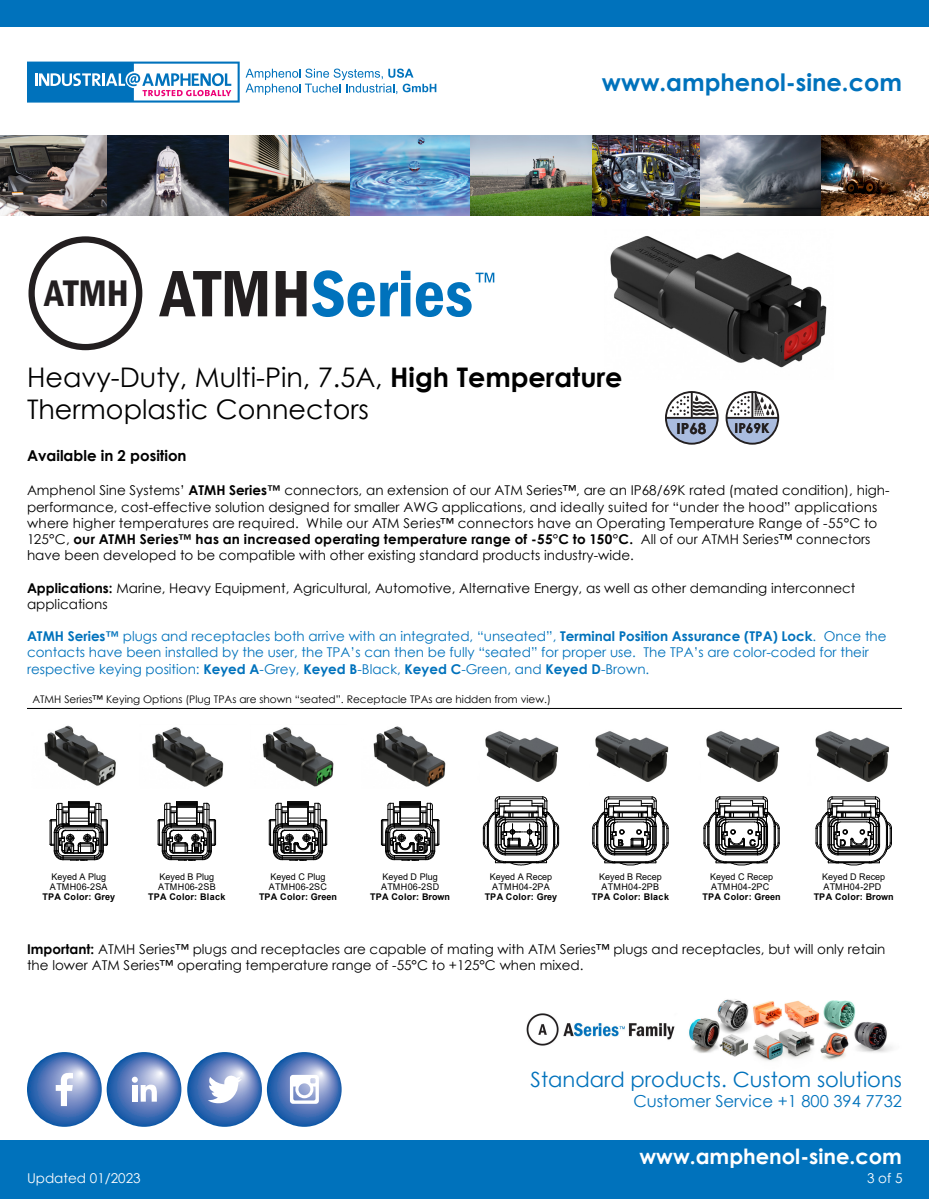
<style>
.page{position:relative;width:929px;height:1199px;background:#fff}
.page>*{position:absolute;margin:0;border:0;box-sizing:border-box;transform-origin:0 0}
.t1{font:600 condensed 38.1px "Franklin Gothic";color:#231f20}
.t2{font:27px "Century Gothic";color:#000}
.t3{font:700 24px "Century Gothic";color:#0072bc}
.t4{font:21px "Century Gothic";color:#0072bc}
.t5{font:700 21px "Century Gothic";color:#fff}
.t6{font:16.5px "Century Gothic";color:#0072bc}
.t7{font:700 15.3px "Century Gothic";color:#231f20}
.t8{font:700 15px "Century Gothic";color:#000}
.t9{font:700 13.65px "Century Gothic";color:#231f20}
.t10{font:13.5px/16.2px "Century Gothic";color:#000}
.t11{font:13.5px/16.2px "Century Gothic";color:#0072bc}
.t12{font:13.5px "Century Gothic";color:#fff}
.t13{font:10.5px "Century Gothic";color:#000}
.t14{font:9.15px/10.2px "Arial";color:#000;text-align:center}
.s1{font-weight:700}
</style>
<div class="page">
<svg style="left:27px;top:1052px;width:75px;height:75px;background:#567cbc"></svg>
<svg style="left:56px;top:1072px;width:17px;height:34px"></svg>
<svg style="left:267px;top:1052px;width:75px;height:75px;background:#527aba"></svg>
<svg style="left:290px;top:1075px;width:29px;height:29px"></svg>
<svg style="left:107px;top:1052px;width:74px;height:75px;background:#547bbb"></svg>
<svg style="left:132px;top:1077px;width:25px;height:24px"></svg>
<svg style="left:187px;top:1052px;width:75px;height:75px;background:#4e78b9"></svg>
<svg style="left:207px;top:1074px;width:35px;height:31px"></svg>
<svg style="left:27px;top:62px;width:213px;height:41px"></svg>
<svg style="left:246px;top:69px;width:190px;height:26px"></svg>
<div style="left:0;top:1140px;width:929px;height:59px;background:#0072bc"></div>
<div style="left:0;top:0;width:929px;height:27px;background:#0072bc"></div>
<img style="left:0;top:135px;width:929px;height:81px">
<svg style="left:28px;top:236px;width:114px;height:114px;background:#322e2f"></svg>
<div style="left:35px;top:243px;width:101px;height:101px;background:#fff;border-radius:50%"></div>
<svg style="left:159px;top:271px;width:108px;height:45px"></svg>
<svg style="left:276px;top:271px;width:30px;height:45px"></svg>
<svg style="left:312px;top:270px;width:98px;height:47px"></svg>
<svg style="left:416px;top:273px;width:78px;height:44px"></svg>
<svg style="left:666px;top:395px;width:51px;height:49px"></svg>
<div style="left:665px;top:391px;width:53px;height:54px;border:2px solid #231f20;border-radius:50%"></div>
<hr style="left:666px;top:417px;width:51px;height:2px;background:#231f20">
<hr style="left:691px;top:392px;width:2px;height:26px;background:#231f20">
<svg style="left:728px;top:391px;width:50px;height:53px"></svg>
<div style="left:725px;top:391px;width:54px;height:54px;border:2px solid #231f20;border-radius:50%"></div>
<hr style="left:726px;top:417px;width:52px;height:2px;background:#231f20">
<hr style="left:751px;top:392px;width:2px;height:26px;background:#231f20">
<img style="left:44px;top:725px;width:72px;height:61px">
<img style="left:152px;top:727px;width:72px;height:60px">
<img style="left:485px;top:731px;width:74px;height:51px">
<img style="left:595px;top:731px;width:74px;height:51px">
<img style="left:262px;top:727px;width:72px;height:60px">
<img style="left:373px;top:726px;width:73px;height:61px">
<img style="left:706px;top:731px;width:74px;height:51px">
<img style="left:815px;top:731px;width:75px;height:51px">
<hr style="left:27px;top:708px;width:875px;height:1px;background:#000">
<img style="left:526px;top:999px;width:366px;height:62px">
<svg style="left:269px;top:801px;width:58px;height:60px"></svg>
<svg style="left:381px;top:801px;width:59px;height:60px"></svg>
<svg style="left:158px;top:801px;width:58px;height:60px"></svg>
<svg style="left:50px;top:801px;width:58px;height:60px"></svg>
<svg style="left:592px;top:796px;width:77px;height:69px"></svg>
<svg style="left:703px;top:796px;width:77px;height:69px"></svg>
<svg style="left:815px;top:796px;width:77px;height:69px"></svg>
<svg style="left:483px;top:796px;width:76px;height:69px"></svg>
<img style="left:610px;top:236px;width:217px;height:132px">
<p class="t1" style="left:45px;top:268px;width:86px">ATMH</p>
<h3 class="t3" style="left:602px;top:64px;width:301px">www.amphenol-sine.com</h3>
<p class="t2" style="left:27px;top:358px;width:597px">Heavy-Duty, Multi-Pin, 7.5A, <span class="s1">High Temperature</span></p>
<p class="t2" style="left:27px;top:390px;width:343px">Thermoplastic Connectors</p>
<p class="t8" style="left:27px;top:444px;width:161px">Available in 2 position</p>
<p class="t10" style="left:27px;top:482px;width:864px">Amphenol Sine Systems’ <span class="s1">ATMH Series™</span> connectors, an extension of our ATM Series™, are an IP68/69K rated (mated condition), high&shy;performance, cost-effective solution designed for smaller AWG applications, and ideally suited for “under the hood” applications where higher temperatures are required. While our ATM Series™ connectors have an Operating Temperature Range of -55°C to 125°C, <span class="s1">our ATMH Series™ has an increased operating temperature range of -55°C to 150°C.</span> All of our ATMH Series™ connectors have been developed to be compatible with other existing standard products industry-wide.</p>
<p class="t10" style="left:27px;top:579px;width:830px"><span class="s1">Applications:</span> Marine, Heavy Equipment, Agricultural, Automotive, Alternative Energy, as well as other demanding interconnect applications</p>
<p class="t11" style="left:27px;top:628px;width:861px"><span class="s1">ATMH Series™</span> plugs and receptacles both arrive with an integrated, “unseated”, <span class="s1">Terminal Position Assurance (TPA) Lock</span>. Once the contacts have been installed by the user, the TPA’s can then be fully “seated” for proper use. The TPA’s are color-coded for their respective keying position: <span class="s1">Keyed A</span>-Grey, <span class="s1">Keyed B</span>-Black, <span class="s1">Keyed C</span>-Green, and <span class="s1">Keyed D</span>-Brown.</p>
<p class="t7" style="left:676px;top:417px;width:31px">IP68</p>
<p class="t9" style="left:734px;top:418px;width:37px">IP69K</p>
<p class="t13" style="left:32px;top:692px;width:520px">ATMH Series™ Keying Options (Plug TPAs are shown “seated”. Receptacle TPAs are hidden from view.)</p>
<p class="t14" style="left:259px;top:871px;width:79px">Keyed C Plug<br>ATMH06-2SC<br><span class="s1">TPA Color: Green</span></p>
<p class="t14" style="left:370px;top:871px;width:81px">Keyed D Plug<br>ATMH06-2SD<br><span class="s1">TPA Color: Brown</span></p>
<p class="t14" style="left:43px;top:871px;width:74px">Keyed A Plug<br>ATMH06-2SA<br><span class="s1">TPA Color: Grey</span></p>
<p class="t14" style="left:592px;top:871px;width:79px">Keyed B Recep<br>ATMH04-2PB<br><span class="s1">TPA Color: Black</span></p>
<p class="t14" style="left:702px;top:871px;width:79px">Keyed C Recep<br>ATMH04-2PC<br><span class="s1">TPA Color: Green</span></p>
<p class="t14" style="left:814px;top:871px;width:81px">Keyed D Recep<br>ATMH04-2PD<br><span class="s1">TPA Color: Brown</span></p>
<p class="t14" style="left:485px;top:871px;width:74px">Keyed A Recep<br>ATMH04-2PA<br><span class="s1">TPA Color: Grey</span></p>
<p class="t14" style="left:148px;top:871px;width:79px">Keyed B Plug<br>ATMH06-2SB<br><span class="s1">TPA Color: Black</span></p>
<p class="t10" style="left:27px;top:940px;width:860px"><span class="s1">Important:</span> ATMH Series™ plugs and receptacles are capable of mating with ATM Series™ plugs and receptacles, but will only retain the lower ATM Series™ operating temperature range of -55°C to +125°C when mixed.</p>
<p class="t12" style="left:27px;top:1168px;width:115px">Updated 01/2023</p>
<h3 class="t4" style="left:531px;top:1064px;width:373px">Standard products. Custom solutions</h3>
<p class="t6" style="left:633px;top:1089px;width:270px">Customer Service +1 800 394 7732</p>
<h3 class="t5" style="left:639px;top:1140px;width:264px">www.amphenol-sine.com</h3>
<p class="t12" style="left:867px;top:1168px;width:37px">3 of 5</p>
</div>
